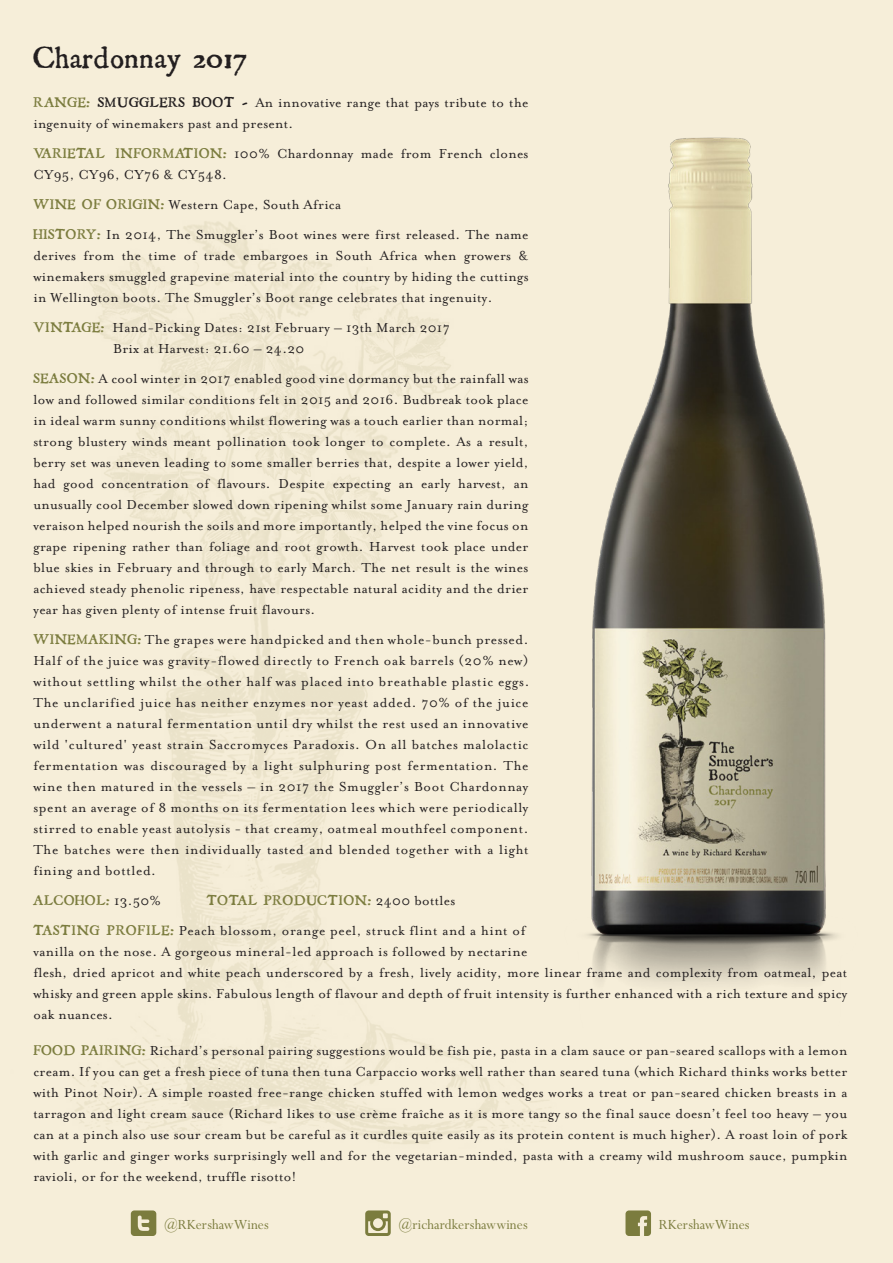
<style>
.page{position:relative;width:893px;height:1263px;background:#f6eed9}
.page>*{position:absolute;margin:0;border:0;box-sizing:border-box;transform-origin:0 0}
.t1{font:33px "Roman Antique";letter-spacing:.025em;color:#231f20}
.t2{font:15.75px "Perpetua";letter-spacing:.005em;color:#7b7c3e;scale:.95 1}
.t3{font:15px/21px "Mrs Eaves Roman";letter-spacing:.02em;color:#231f20}
.t4{font:15px "Roman Antique";letter-spacing:.025em;color:#7b7c3e}
.s1{font-family:"Roman Antique";color:#7b7c3e}
.s2{font-family:"Roman Antique"}
.s3{font-family:"Mrs Eaves Roman";color:#231f20}
</style>
<div class="page">
<img style="left:587px;top:137px;width:251px;height:848px">
<svg style="left:365px;top:1210px;width:26px;height:26px"></svg>
<svg style="left:131px;top:1210px;width:25px;height:26px"></svg>
<svg style="left:625px;top:1210px;width:26px;height:26px"></svg>
<h1 class="t1" style="left:33px;top:38px;width:215px">Chardonnay 2017</h1>
<p class="t3" style="left:33px;top:92px;width:497px"><span class="s1">RANGE:</span> <span class="s2">SMUGGLERS BOOT -</span> An innovative range that pays tribute to the ingenuity of winemakers past and present.</p>
<p class="t3" style="left:33px;top:143px;width:497px"><span class="s1">VARIETAL INFORMATION:</span> 100% Chardonnay made from French clones<br>CY95, CY96, CY76 &amp; CY548.</p>
<p class="t3" style="left:33px;top:190px;width:496px;line-height:30px"><span class="s1">WINE OF ORIGIN:</span> Western Cape, South Africa<br><span class="s1">HISTORY:</span> In 2014, The Smuggler’s Boot wines were first released. The name</p>
<p class="t3" style="left:33px;top:245px;width:497px;text-align:justify">derives from the time of trade embargoes in South Africa when growers &amp; winemakers smuggled grapevine material into the country by hiding the cuttings in Wellington boots. The Smuggler’s Boot range celebrates that ingenuity.</p>
<p class="t3" style="left:113px;top:317px;width:338px;text-indent:-80px"><span class="s1">VINTAGE:</span> Hand-Picking Dates: 21st February – 13th March 2017<br>Brix at Harvest: 21.60 – 24.20</p>
<p class="t3" style="left:33px;top:368px;width:497px;text-align:justify"><span class="s1">SEASON:</span> A cool winter in 2017 enabled good vine dormancy but the rainfall was low and followed similar conditions felt in 2015 and 2016. Budbreak took place in ideal warm sunny conditions whilst flowering was a touch earlier than normal; strong blustery winds meant pollination took longer to complete. As a result, berry set was uneven leading to some smaller berries that, despite a lower yield, had good concentration of flavours. Despite expecting an early harvest, an unusually cool December slowed down ripening whilst some January rain during veraison helped nourish the soils and more importantly, helped the vine focus on grape ripening rather than foliage and root growth. Harvest took place under blue skies in February and through to early March. The net result is the wines achieved steady phenolic ripeness, have respectable natural acidity and the drier year has given plenty of intense fruit flavours.</p>
<p class="t3" style="left:33px;top:629px;width:497px;text-align:justify"><span class="s1">WINEMAKING:</span> The grapes were handpicked and then whole-bunch pressed.<br>Half of the juice was gravity-flowed directly to French oak barrels (20% new) without settling whilst the other half was placed into breathable plastic eggs.<br>The unclarified juice has neither enzymes nor yeast added. 70% of the juice underwent a natural fermentation until dry whilst the rest used an innovative wild 'cultured' yeast strain Saccromyces Paradoxis. On all batches malolactic fermentation was discouraged by a light sulphuring post fermentation. The wine then matured in the vessels – in 2017 the Smuggler’s Boot Chardonnay spent an average of 8 months on its fermentation lees which were periodically stirred to enable yeast autolysis - that creamy, oatmeal mouthfeel component.<br>The batches were then individually tasted and blended together with a light fining and bottled.</p>
<p class="t4" style="left:33px;top:892px;width:129px">ALCOHOL: <span class="s3">13.50%</span></p>
<p class="t4" style="left:207px;top:892px;width:250px">TOTAL PRODUCTION: <span class="s3">2400 bottles</span></p>
<p class="t3" style="left:33px;top:920px;width:816px"><span class="s1">TASTING PROFILE:</span> Peach blossom, orange peel, struck flint and a hint of<br>vanilla on the nose. A gorgeous mineral-led approach is followed by nectarine<br>flesh, dried apricot and white peach underscored by a fresh, lively acidity, more linear frame and complexity from oatmeal, peat whisky and green apple skins. Fabulous length of flavour and depth of fruit intensity is further enhanced with a rich texture and spicy oak nuances.</p>
<p class="t3" style="left:33px;top:1040px;width:816px;text-align:justify"><span class="s1">FOOD PAIRING:</span> Richard’s personal pairing suggestions would be fish pie, pasta in a clam sauce or pan-seared scallops with a lemon cream. If you can get a fresh piece of tuna then tuna Carpaccio works well rather than seared tuna (which Richard thinks works better with Pinot Noir). A simple roasted free-range chicken stuffed with lemon wedges works a treat or pan-seared chicken breasts in a tarragon and light cream sauce (Richard likes to use crème fraîche as it is more tangy so the final sauce doesn’t feel too heavy – you can at a pinch also use sour cream but be careful as it curdles quite easily as its protein content is much higher). A roast loin of pork with garlic and ginger works surprisingly well and for the vegetarian-minded, pasta with a creamy wild mushroom sauce, pumpkin ravioli, or for the weekend, truffle risotto!</p>
<p class="t2" style="left:164px;top:1216px;width:112px">@RKershawWines</p>
<p class="t2" style="left:398px;top:1216px;width:137px">@richardkershawwines</p>
<p class="t2" style="left:659px;top:1216px;width:97px">RKershawWines</p>
</div>
